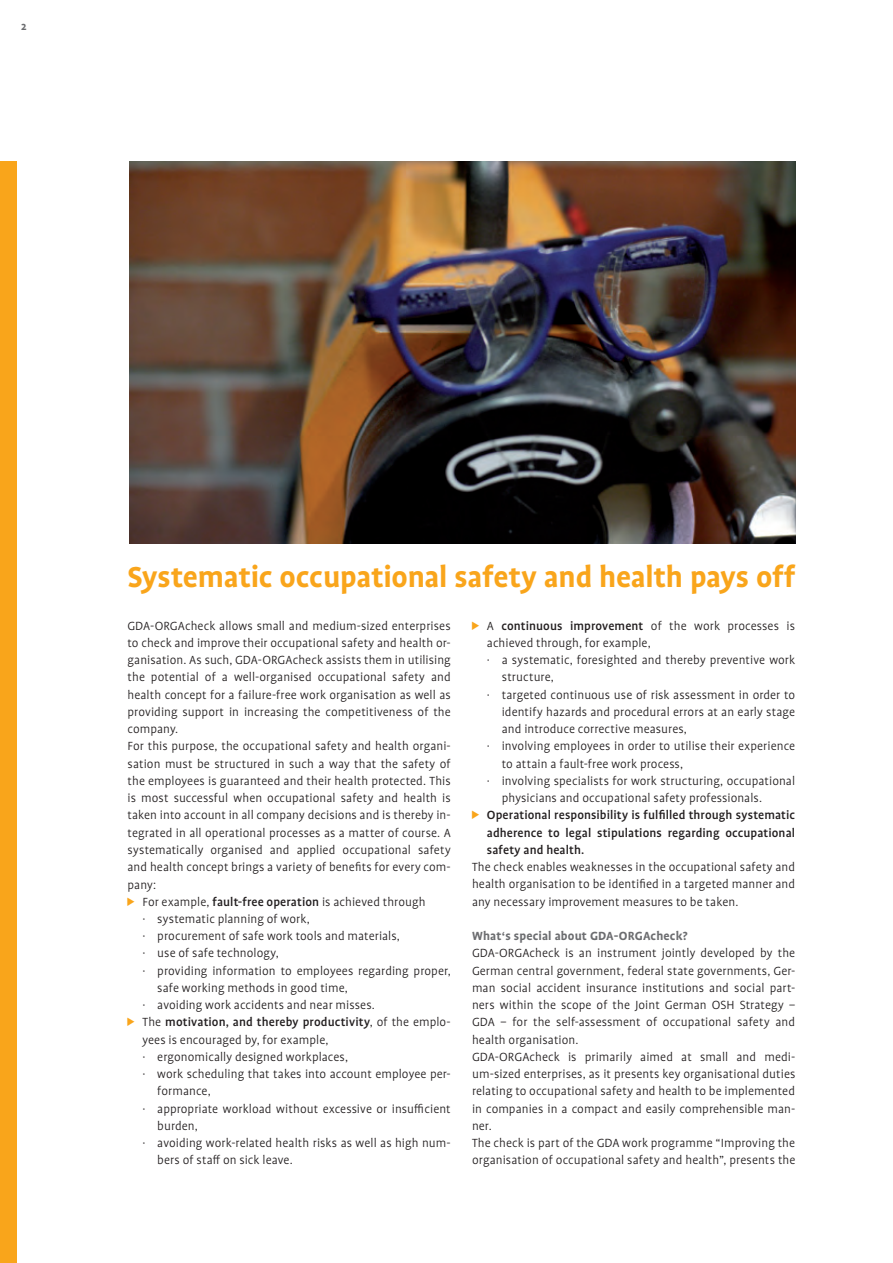
<style>
.page{position:relative;width:893px;height:1263px;background:#fff}
.page>*{position:absolute;margin:0;border:0;box-sizing:border-box;transform-origin:0 0}
.t1{font:700 33px "Profile OT";letter-spacing:-.005em;color:#f9a51b}
.t2{font:300 13.5px/17.2px "Profile OT";letter-spacing:.005em;color:#231f20}
.t3{font:500 13.5px "Profile OT";letter-spacing:.005em;color:#231f20}
.t4{font:700 12px "Profile OT";color:#6c6d70}
.s1{font-family:"INQA Triangel";font-weight:400;font-size:10.5px;color:#f9a51b}
.s2{font-weight:500}
.s3{font-weight:300}
.s4{font-weight:700;color:#6c6d70}
</style>
<div class="page">
<img style="left:130px;top:162px;width:665px;height:381px">
<div style="left:0;top:162px;width:17px;height:1101px;background:#f9a51b"></div>
<p class="t4" style="left:21px;top:21px;width:7px">2</p>
<p class="t1" style="left:128px;top:564px;width:669px">Systematic occupational safety and health pays off</p>
<p class="t2" style="left:128px;top:618px;width:325px">GDA-ORGAcheck allows small and medium-sized enterprises</p>
<p class="t2" style="left:128px;top:635px;width:325px">to check and improve their occupational safety and health or-</p>
<p class="t2" style="left:128px;top:652px;width:325px">ganisation. As such, GDA-ORGAcheck assists them in utilising</p>
<p class="t2" style="left:128px;top:670px;width:325px">the potential of a well-organised occupational safety and</p>
<p class="t2" style="left:128px;top:687px;width:325px">health concept for a failure-free work organisation as well as</p>
<p class="t2" style="left:128px;top:704px;width:325px">providing support in increasing the competitiveness of the</p>
<p class="t2" style="left:128px;top:721px;width:52px">company.</p>
<p class="t2" style="left:128px;top:739px;width:325px">For this purpose, the occupational safety and health organi-</p>
<p class="t2" style="left:128px;top:756px;width:325px">sation must be structured in such a way that the safety of</p>
<p class="t2" style="left:128px;top:773px;width:325px">the employees is guaranteed and their health protected. This</p>
<p class="t2" style="left:128px;top:790px;width:325px">is most successful when occupational safety and health is</p>
<p class="t2" style="left:128px;top:808px;width:325px">taken into account in all company decisions and is thereby in-</p>
<p class="t2" style="left:128px;top:825px;width:325px">tegrated in all operational processes as a matter of course. A</p>
<p class="t2" style="left:128px;top:842px;width:325px">systematically organised and applied occupational safety</p>
<p class="t2" style="left:128px;top:859px;width:324px">and health concept brings a variety of benefits for every com-</p>
<p class="t2" style="left:128px;top:877px;width:30px">pany:</p>
<p class="t2" style="left:128px;top:894px;width:299px"><span class="s1">&gt;</span> For example, <span class="s2">fault-free operation</span> is achieved through</p>
<p class="t2" style="left:142px;top:911px;width:169px">· systematic planning of work,</p>
<p class="t2" style="left:142px;top:928px;width:259px">· procurement of safe work tools and materials,</p>
<p class="t2" style="left:142px;top:946px;width:138px">· use of safe technology,</p>
<p class="t2" style="left:142px;top:963px;width:310px">· providing information to employees regarding proper,</p>
<p class="t2" style="left:157px;top:980px;width:192px">safe working methods in good time,</p>
<p class="t2" style="left:142px;top:997px;width:234px">· avoiding work accidents and near misses.</p>
<p class="t3" style="left:128px;top:1017px;width:325px"><span class="s1">&gt;</span> <span class="s3">The</span> motivation, and thereby productivity<span class="s3">, of the emplo-</span></p>
<p class="t2" style="left:142px;top:1032px;width:188px">yees is encouraged by, for example,</p>
<p class="t2" style="left:142px;top:1049px;width:207px">· ergonomically designed workplaces,</p>
<p class="t2" style="left:142px;top:1066px;width:310px">· work scheduling that takes into account employee per-</p>
<p class="t2" style="left:157px;top:1084px;width:55px">formance,</p>
<p class="t2" style="left:142px;top:1101px;width:310px">· appropriate workload without excessive or insufficient</p>
<p class="t2" style="left:157px;top:1118px;width:42px">burden,</p>
<p class="t2" style="left:142px;top:1135px;width:310px">· avoiding work-related health risks as well as high num-</p>
<p class="t2" style="left:157px;top:1153px;width:137px">bers of staff on sick leave.</p>
<p class="t2" style="left:472px;top:618px;width:325px"><span class="s1">&gt;</span> A <span class="s2">continuous improvement</span> of the work processes is</p>
<p class="t2" style="left:487px;top:635px;width:165px">achieved through, for example,</p>
<p class="t2" style="left:487px;top:652px;width:310px">· a systematic, foresighted and thereby preventive work</p>
<p class="t2" style="left:502px;top:670px;width:54px">structure,</p>
<p class="t2" style="left:487px;top:687px;width:310px">· targeted continuous use of risk assessment in order to</p>
<p class="t2" style="left:502px;top:704px;width:295px">identify hazards and procedural errors at an early stage</p>
<p class="t2" style="left:502px;top:721px;width:187px">and introduce corrective measures,</p>
<p class="t2" style="left:487px;top:739px;width:310px">· involving employees in order to utilise their experience</p>
<p class="t2" style="left:502px;top:756px;width:183px">to attain a fault-free work process,</p>
<p class="t2" style="left:487px;top:773px;width:310px">· involving specialists for work structuring, occupational</p>
<p class="t2" style="left:502px;top:790px;width:262px">physicians and occupational safety professionals.</p>
<p class="t3" style="left:472px;top:810px;width:325px"><span class="s1">&gt;</span> Operational responsibility is fulfilled through systematic</p>
<p class="t3" style="left:487px;top:827px;width:310px">adherence to legal stipulations regarding occupational</p>
<p class="t3" style="left:487px;top:845px;width:99px">safety and health.</p>
<p class="t2" style="left:472px;top:859px;width:325px">The check enables weaknesses in the occupational safety and</p>
<p class="t2" style="left:472px;top:877px;width:325px">health organisation to be identified in a targeted manner and</p>
<p class="t2" style="left:472px;top:894px;width:268px">any necessary improvement measures to be taken.</p>
<p class="t2" style="left:472px;top:928px;width:325px"><span class="s4">What‘s special about GDA-ORGAcheck?<br></span>GDA-ORGAcheck is an instrument jointly developed by the German central government, federal state governments, Ger&shy;man social accident insurance institutions and social part&shy;ners within the scope of the Joint German OSH Strategy – GDA – for the self-assessment of occupational safety and health organisation.<br>GDA-ORGAcheck is primarily aimed at small and medi&shy;um-sized enterprises, as it presents key organisational duties relating to occupational safety and health to be implemented in companies in a compact and easily comprehensible man&shy;ner.<br>The check is part of the GDA work programme “Improving the organisation of occupational safety and health”, presents the</p>
</div>
